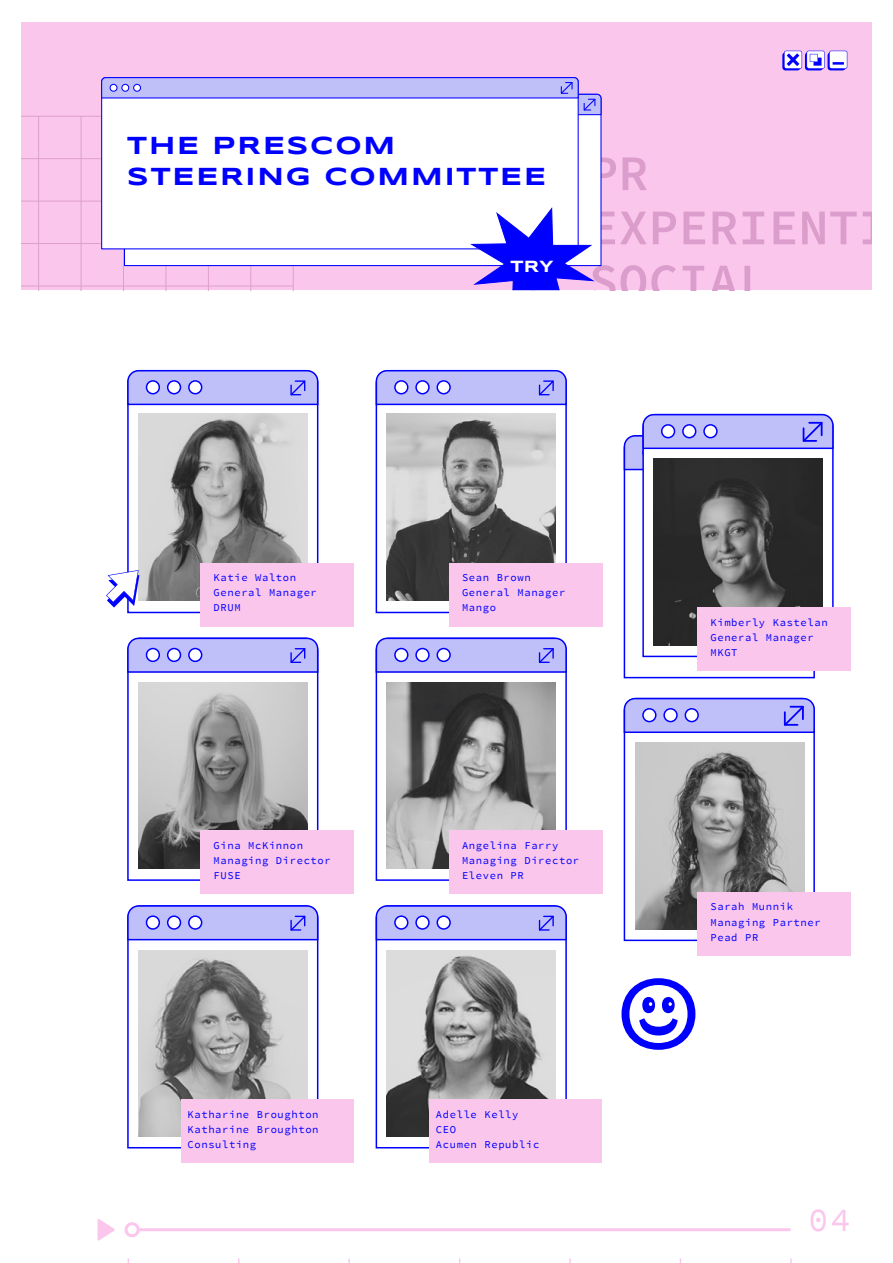
<style>
.page{position:relative;width:893px;height:1263px;background:#fff}
.page>*{position:absolute;margin:0;border:0;box-sizing:border-box;transform-origin:0 0}
.t1{font:49.95px/54.2px "Source Code Variable";color:#db9ecc}
.t2{font:33px "Source Code Pro";color:#fbc6ec}
.t3{font:700 25.5px/30.6px "Syncopate";letter-spacing:.075em;color:#00f}
.t4{font:700 16.8px "Syncopate";color:#fff}
.t5{font:10.5px/15px "Source Code Pro";letter-spacing:.06em;color:#00f}
</style>
<div class="page">
<svg style="left:127px;top:406px;width:192px;height:208px"></svg>
<svg style="left:127px;top:369px;width:192px;height:37px"></svg>
<svg style="left:375px;top:406px;width:192px;height:208px"></svg>
<svg style="left:375px;top:369px;width:192px;height:37px"></svg>
<svg style="left:127px;top:673px;width:192px;height:208px"></svg>
<svg style="left:127px;top:637px;width:192px;height:36px"></svg>
<svg style="left:375px;top:673px;width:192px;height:208px"></svg>
<svg style="left:375px;top:637px;width:192px;height:36px"></svg>
<svg style="left:623px;top:471px;width:192px;height:208px"></svg>
<div style="left:22px;top:22px;width:850px;height:268px;background:#fbc6ec"></div>
<svg style="left:21px;top:116px;width:273px;height:174px"></svg>
<div style="left:828px;top:52px;width:18px;height:18px;background:#00f;border-radius:3px"></div>
<div style="left:782px;top:52px;width:18px;height:18px;background:#00f;border-radius:3px"></div>
<div style="left:805px;top:52px;width:18px;height:18px;background:#00f;border-radius:3px"></div>
<svg style="left:784px;top:51px;width:63px;height:18px"></svg>
<svg style="left:123px;top:116px;width:479px;height:151px"></svg>
<div style="left:101px;top:116px;width:478px;height:134px;background:#fff"></div>
<svg style="left:101px;top:77px;width:501px;height:39px"></svg>
<div style="left:110px;top:84px;width:7px;height:7px;background:#fff;border-radius:50%"></div>
<div style="left:110px;top:84px;width:8px;height:8px;border:1px solid #00f;border-radius:50%"></div>
<div style="left:122px;top:84px;width:7px;height:7px;background:#fff;border-radius:50%"></div>
<div style="left:121px;top:84px;width:8px;height:8px;border:1px solid #00f;border-radius:50%"></div>
<div style="left:134px;top:84px;width:6px;height:7px;background:#fff;border-radius:50%"></div>
<div style="left:133px;top:84px;width:8px;height:8px;border:1px solid #00f;border-radius:50%"></div>
<svg style="left:470px;top:207px;width:125px;height:83px"></svg>
<hr style="left:129px;top:1228px;width:660px;height:3px;background:#fbc6ec">
<svg style="left:98px;top:1219px;width:17px;height:22px"></svg>
<div style="left:126px;top:1224px;width:12px;height:12px;background:#fff;border-radius:50%"></div>
<div style="left:125px;top:1222px;width:15px;height:15px;border:3px solid #fbc6ec;border-radius:50%"></div>
<svg style="left:127px;top:941px;width:192px;height:208px"></svg>
<svg style="left:127px;top:905px;width:192px;height:36px"></svg>
<svg style="left:375px;top:941px;width:192px;height:208px"></svg>
<svg style="left:375px;top:905px;width:192px;height:36px"></svg>
<svg style="left:642px;top:471px;width:192px;height:187px"></svg>
<svg style="left:623px;top:413px;width:211px;height:58px"></svg>
<svg style="left:623px;top:734px;width:192px;height:208px"></svg>
<svg style="left:623px;top:697px;width:192px;height:37px"></svg>
<svg style="left:621px;top:978px;width:74px;height:72px"></svg>
<div style="left:201px;top:563px;width:153px;height:63px;background:#fbc6ec"></div>
<div style="left:449px;top:563px;width:153px;height:63px;background:#fbc6ec"></div>
<div style="left:201px;top:830px;width:153px;height:64px;background:#fbc6ec"></div>
<div style="left:449px;top:830px;width:153px;height:64px;background:#fbc6ec"></div>
<div style="left:181px;top:1099px;width:173px;height:64px;background:#fbc6ec"></div>
<div style="left:430px;top:1099px;width:172px;height:64px;background:#fbc6ec"></div>
<svg style="left:106px;top:570px;width:33px;height:37px"></svg>
<img style="left:635px;top:742px;width:169px;height:187px">
<img style="left:654px;top:459px;width:168px;height:186px">
<div style="left:697px;top:607px;width:153px;height:64px;background:#fbc6ec"></div>
<div style="left:697px;top:892px;width:153px;height:64px;background:#fbc6ec"></div>
<h3 class="t3" style="left:127px;top:130px;width:420px">ThE PRESCOM<br>STEERING COMMITTEE</h3>
<h3 class="t4" style="left:511px;top:255px;width:45px">TRY</h3>
<h1 class="t1" style="left:588px;top:148px;width:302px">PR<br>EXPERIENTI<br>SOCIAL</h1>
<p class="t5" style="left:214px;top:570px;width:105px">Katie Walton<br>General Manager<br>DRUM</p>
<p class="t5" style="left:462px;top:570px;width:105px">Sean Brown<br>General Manager<br>Mango</p>
<p class="t5" style="left:214px;top:838px;width:119px">Gina McKinnon<br>Managing Director<br>FUSE</p>
<p class="t5" style="left:462px;top:838px;width:119px">Angelina Farry<br>Managing Director<br>Eleven PR</p>
<p class="t5" style="left:188px;top:1107px;width:133px;text-align:justify">Katharine Broughton Katharine Broughton Consulting</p>
<p class="t5" style="left:436px;top:1107px;width:105px">Adelle Kelly<br>CEO<br>Acumen Republic</p>
<p class="t5" style="left:710px;top:614px;width:119px">Kimberly Kastelan<br>General Manager<br>MKGT</p>
<p class="t5" style="left:710px;top:899px;width:112px">Sarah Munnik<br>Managing Partner<br>Pead PR</p>
<h2 class="t2" style="left:808px;top:1200px;width:44px">04</h2>
</div>
